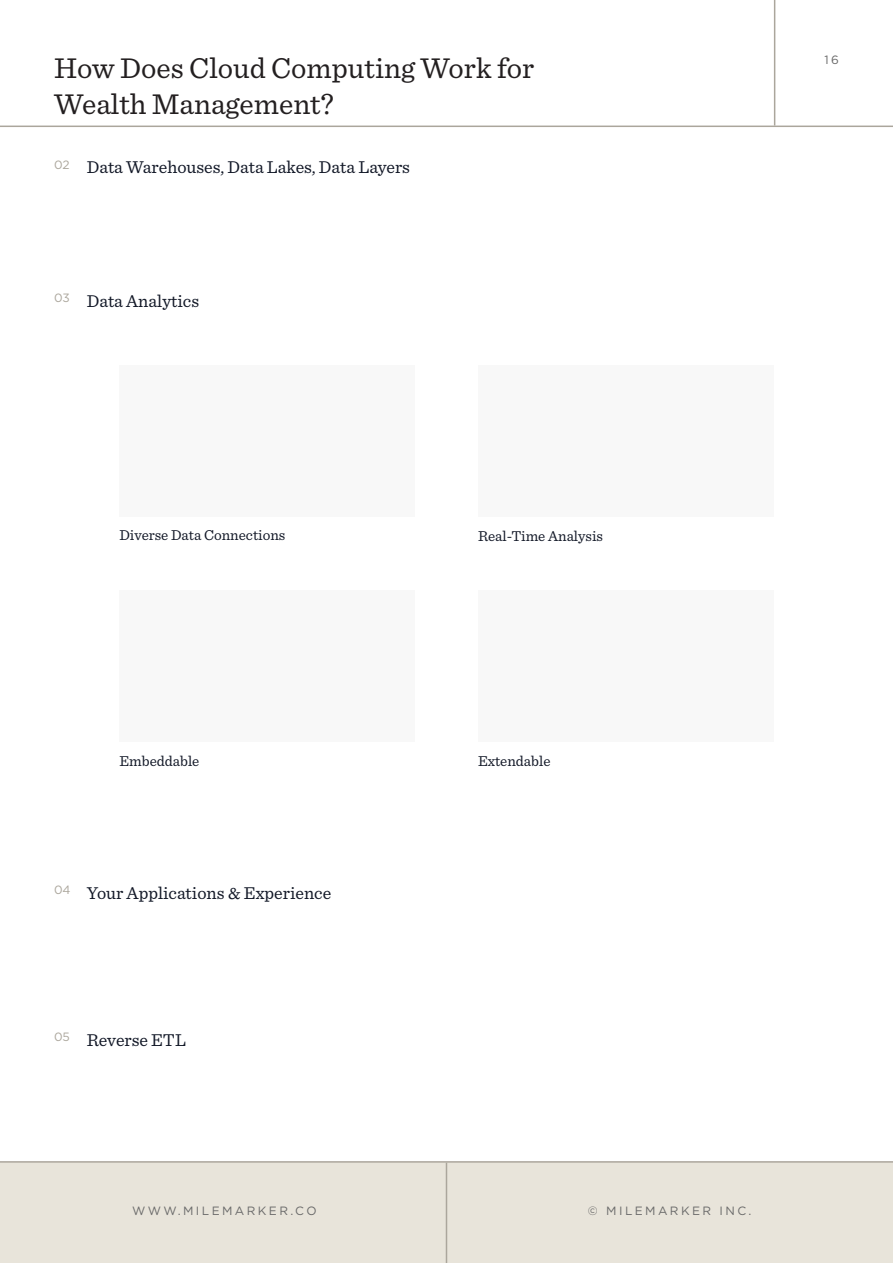
<style>
.page{position:relative;width:893px;height:1263px;background:#fff}
.page>*{position:absolute;margin:0;border:0;box-sizing:border-box;transform-origin:0 0}
.Page_Title{font:30px/36px "Sentinel";color:#231f20}
.t1{font:18px "Sentinel";color:#121827}
.t2{font:15px "Sentinel";color:#121827}
.t3{font:12px "Gotham";letter-spacing:.2em;color:#696969}
.t4{font:12px "Gotham";letter-spacing:-.005em;color:#aba69c}
</style>
<div class="page">
<div style="left:0;top:1162px;width:893px;height:101px;background:#e8e4da"></div>
<hr style="left:0;top:126px;width:893px;height:1px;background:#aba69c">
<hr style="left:0;top:1161px;width:893px;height:2px;background:#aba69c">
<hr style="left:774px;top:0;width:1px;height:126px;background:#aba69c">
<hr style="left:446px;top:1163px;width:1px;height:100px;background:#aba69c">
<div style="left:119px;top:365px;width:296px;height:151px;background:#f8f8f8"></div>
<div style="left:119px;top:590px;width:296px;height:151px;background:#f8f8f8"></div>
<div style="left:478px;top:365px;width:296px;height:151px;background:#f8f8f8"></div>
<div style="left:478px;top:590px;width:296px;height:151px;background:#f8f8f8"></div>
<p class="Page_Title" style="left:54px;top:48px;width:482px">How Does Cloud Computing Work for<br>Wealth Management?</p>
<p class="t4" style="left:54px;top:157px;width:17px">02</p>
<p class="t1" style="left:87px;top:154px;width:325px">Data Warehouses, Data Lakes, Data Layers</p>
<p class="t4" style="left:54px;top:290px;width:17px">03</p>
<p class="t1" style="left:87px;top:287px;width:114px">Data Analytics</p>
<p class="t3" style="left:824px;top:52px;width:16px">16</p>
<p class="t2" style="left:119px;top:524px;width:168px">Diverse Data Connections</p>
<p class="t2" style="left:478px;top:524px;width:126px">Real-Time Analysis</p>
<p class="t2" style="left:119px;top:750px;width:82px">Embeddable</p>
<p class="t4" style="left:54px;top:882px;width:18px">04</p>
<p class="t1" style="left:87px;top:879px;width:246px">Your Applications &amp; Experience</p>
<p class="t4" style="left:54px;top:1029px;width:17px">05</p>
<p class="t1" style="left:87px;top:1026px;width:101px">Reverse ETL</p>
<p class="t2" style="left:478px;top:750px;width:74px">Extendable</p>
<p class="t3" style="left:132px;top:1203px;width:186px">WWW.MILEMARKER.CO</p>
<p class="t3" style="left:588px;top:1203px;width:165px">© MILEMARKER INC.</p>
</div>
